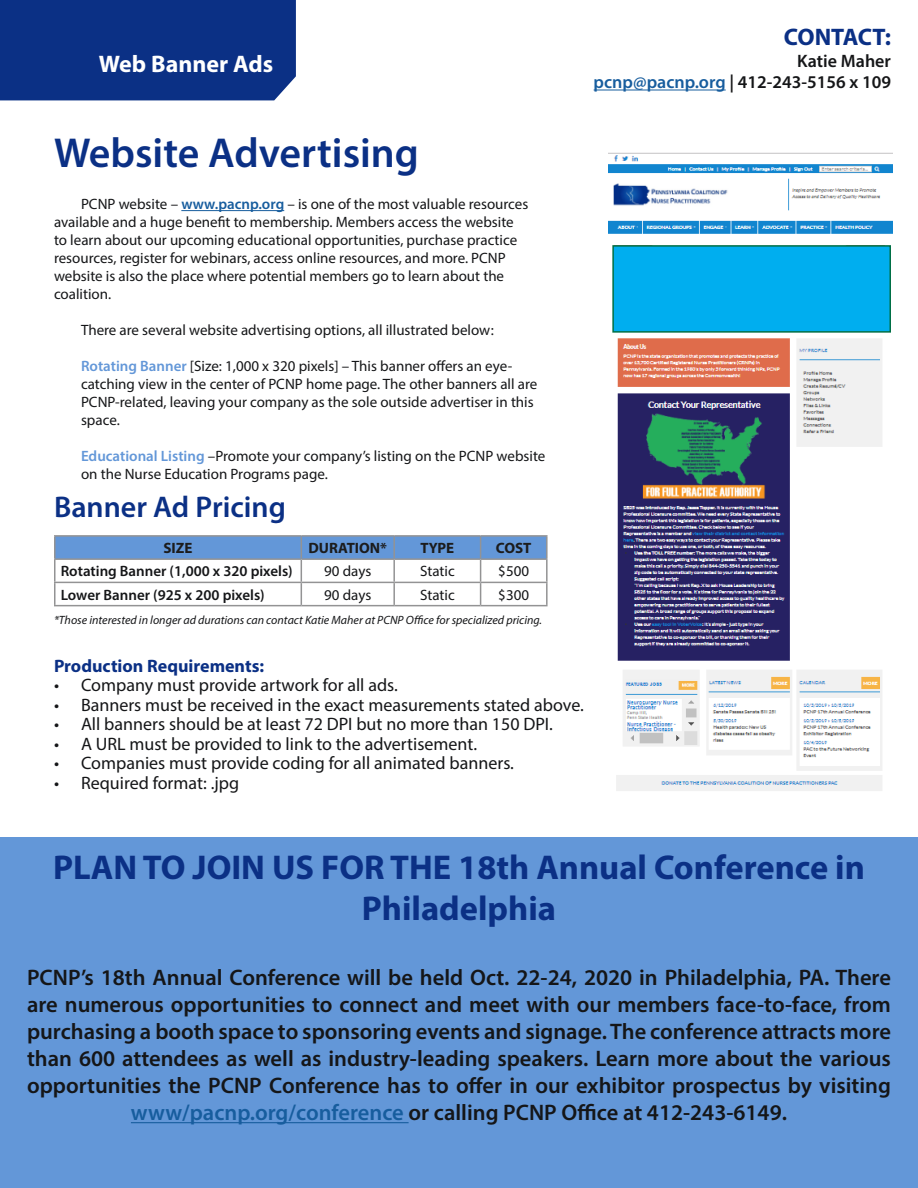
<style>
.page{position:relative;width:918px;height:1188px;background:#fff}
.page>*{position:absolute;margin:0;border:0;box-sizing:border-box;transform-origin:0 0}
.t1{font:600 42px "Myriad Pro";color:#0b3085}
.t2{font:700 34.5px/41.4px "Myriad Pro";color:#0b3085;text-align:center}
.t3{font:600 30px "Myriad Pro";color:#0b3085}
.t4{font:700 24px "Myriad Pro";color:#fff}
.t5{font:700 24px "Myriad Pro";letter-spacing:-.01em;color:#0b3085}
.t6{font:600 22.5px/27px "Myriad Pro";color:#151618;text-align:center}
.t7{font:18px "Myriad Pro";color:#151618}
.t8{font:600 18px "Myriad Pro";color:#151618}
.t9{font:700 18px "Myriad Pro";color:#0b3085}
.t10{font:15px/18px "Myriad Pro";color:#151618}
.t11{font:600 15px "Myriad Pro";color:#151618}
.t12{font:700 15px "Myriad Pro";color:#1c1c1c}
.t13{font:italic 12px "Myriad Pro";color:#151618}
.s1{color:#175d9e}
.s2{font-weight:600;color:#175d9e}
.s3{font-weight:600;color:#6397d8}
</style>
<div class="page">
<hr style="left:181px;top:210px;width:103px;height:1px;background:#175d9e">
<hr style="left:594px;top:90px;width:132px;height:1px;background:#175d9e">
<hr style="left:54px;top:535px;width:247px;height:2px;background:#939394">
<hr style="left:54px;top:537px;width:2px;height:21px;background:#939394">
<hr style="left:54px;top:558px;width:247px;height:2px;background:#939394">
<hr style="left:54px;top:560px;width:2px;height:22px;background:#939394">
<hr style="left:54px;top:582px;width:247px;height:1px;background:#939394">
<hr style="left:54px;top:583px;width:2px;height:22px;background:#939394">
<hr style="left:54px;top:605px;width:247px;height:1px;background:#939394">
<hr style="left:301px;top:535px;width:93px;height:2px;background:#939394">
<hr style="left:301px;top:605px;width:93px;height:1px;background:#939394">
<hr style="left:394px;top:535px;width:87px;height:2px;background:#939394">
<hr style="left:481px;top:535px;width:67px;height:2px;background:#939394">
<hr style="left:546px;top:537px;width:2px;height:21px;background:#939394">
<svg style="left:55px;top:536px;width:492px;height:69px"></svg>
<hr style="left:481px;top:558px;width:67px;height:2px;background:#939394">
<hr style="left:546px;top:560px;width:2px;height:22px;background:#939394">
<hr style="left:481px;top:582px;width:67px;height:1px;background:#939394">
<hr style="left:546px;top:583px;width:2px;height:22px;background:#939394">
<hr style="left:481px;top:605px;width:67px;height:1px;background:#939394">
<hr style="left:394px;top:605px;width:87px;height:1px;background:#939394">
<div style="left:0;top:0;width:296px;height:100px;background:#0b3085"></div>
<div style="left:0;top:837px;width:918px;height:351px;background:#6397d8"></div>
<hr style="left:131px;top:1122px;width:278px;height:1px;background:#175d9e">
<img style="left:608px;top:152px;width:284px;height:639px">
<div style="left:612px;top:245px;width:279px;height:88px;background:#00aeef;border:2px solid #006f45"></div>
<p class="t4" style="left:99px;top:48px;width:176px">Web Banner Ads</p>
<p class="t5" style="left:784px;top:21px;width:109px">CONTACT:</p>
<p class="t8" style="left:797px;top:49px;width:95px">Katie Maher</p>
<p class="t8" style="left:594px;top:71px;width:299px"><span class="s1">pcnp@pacnp.org</span> | 412-243-5156 x 109</p>
<p class="t1" style="left:54px;top:126px;width:367px">Website Advertising</p>
<p class="t10" style="left:54px;top:195px;width:476px;text-indent:27px">PCNP website – <span class="s2">www.pacnp.org</span> – is one of the most valuable resources available and a huge benefit to membership. Members access the website to learn about our upcoming educational opportunities, purchase practice resources, register for webinars, access online resources, and more. PCNP website is also the place where potential members go to learn about the coalition.</p>
<p class="t10" style="left:81px;top:321px;width:414px">There are several website advertising options, all illustrated below:</p>
<p class="t10" style="left:81px;top:357px;width:458px"><span class="s3">Rotating Banner</span> [Size: 1,000 x 320 pixels] – This banner offers an eye&shy;catching view in the center of PCNP home page. The other banners all are PCNP-related, leaving your company as the sole outside advertiser in this space.</p>
<p class="t10" style="left:81px;top:447px;width:466px"><span class="s3">Educational Listing</span> –Promote your company’s listing on the PCNP website on the Nurse Education Programs page.</p>
<p class="t3" style="left:54px;top:487px;width:233px">Banner Ad Pricing</p>
<p class="t12" style="left:164px;top:538px;width:31px">SIZE</p>
<p class="t12" style="left:308px;top:538px;width:80px">DURATION*</p>
<p class="t12" style="left:420px;top:538px;width:35px">TYPE</p>
<p class="t12" style="left:496px;top:538px;width:37px">COST</p>
<p class="t11" style="left:61px;top:562px;width:234px">Rotating Banner (1,000 x 320 pixels)</p>
<p class="t10" style="left:324px;top:562px;width:49px">90 days</p>
<p class="t10" style="left:420px;top:562px;width:36px">Static</p>
<p class="t10" style="left:498px;top:562px;width:32px">$500</p>
<p class="t11" style="left:61px;top:585px;width:206px">Lower Banner (925 x 200 pixels)</p>
<p class="t10" style="left:324px;top:585px;width:49px">90 days</p>
<p class="t10" style="left:420px;top:585px;width:36px">Static</p>
<p class="t10" style="left:498px;top:585px;width:32px">$300</p>
<p class="t13" style="left:54px;top:612px;width:490px">*Those interested in longer ad durations can contact Katie Maher at PCNP Office for specialized pricing.</p>
<p class="t9" style="left:54px;top:654px;width:212px">Production Requirements:</p>
<p class="t7" style="left:54px;top:674px;width:345px">• Company must provide artwork for all ads.</p>
<p class="t7" style="left:54px;top:694px;width:531px">• Banners must be received in the exact measurements stated above.</p>
<p class="t7" style="left:54px;top:713px;width:501px">• All banners should be at least 72 DPI but no more than 150 DPI.</p>
<p class="t7" style="left:54px;top:733px;width:425px">• A URL must be provided to link to the advertisement.</p>
<p class="t7" style="left:54px;top:752px;width:462px">• Companies must provide coding for all animated banners.</p>
<p class="t7" style="left:54px;top:772px;width:187px">• Required format: .jpg</p>
<p class="t2" style="left:53px;top:846px;width:813px">PLAN TO JOIN US FOR THE 18th Annual Conference in<br>Philadelphia</p>
<p class="t6" style="left:27px;top:964px;width:866px">PCNP’s 18th Annual Conference will be held Oct. 22-24, 2020 in Philadelphia, PA. There are numerous opportunities to connect and meet with our members face-to-face, from purchasing a booth space to sponsoring events and signage. The conference attracts more than 600 attendees as well as industry-leading speakers. Learn more about the various opportunities the PCNP Conference has to offer in our exhibitor prospectus by visiting <span class="s1">www/pacnp.org/conference</span> or calling PCNP Office at 412-243-6149.</p>
</div>
